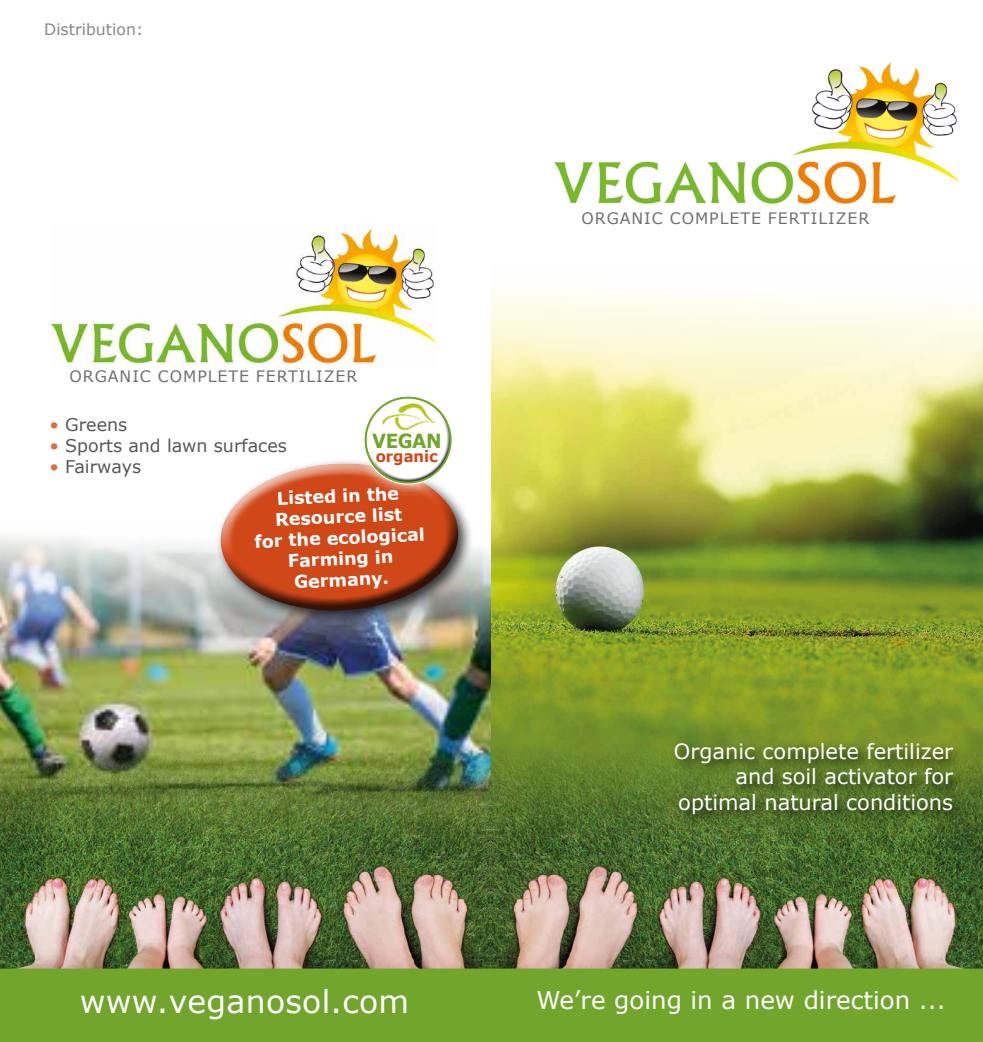
<style>
.page{position:relative;width:983px;height:1042px;background:#fff}
.page>*{position:absolute;margin:0;border:0;box-sizing:border-box;transform-origin:0 0}
.t1{font:31.5px "Verdana";letter-spacing:.01em;color:#fff}
.t2{font:24.5px "Verdana";color:#fff}
.t3{font:21px/25.2px "Verdana";color:#fff;text-align:right}
.t4{font:700 19.43px "Verdana";letter-spacing:-.025em;color:#71a52c;scale:.94 1}
.t5{font:700 17.5px/21px "Verdana";color:#fff;text-align:center}
.t6{font:17.5px "Verdana";color:#575756}
.t7{font:15.75px "Verdana";letter-spacing:.06em;color:#706f6f}
.t8{font:15.75px "Verdana";color:#878787}
.t9{font:700 15.75px "Verdana";color:#d14818;scale:.94 1}
.s1{color:#db6f3d}
</style>
<div class="page">
<img style="left:0;top:537px;width:491px;height:151px">
<img style="left:491px;top:292px;width:491px;height:396px">
<img style="left:0;top:688px;width:982px;height:280px">
<img style="left:554px;top:62px;width:403px;height:148px">
<div style="left:670px;top:739px;width:296px;height:88px;background:#000;opacity:.75"></div>
<img style="left:52px;top:223px;width:383px;height:142px">
<div style="left:0;top:968px;width:982px;height:74px;background:#71a52c"></div>
<div style="left:215px;top:458px;width:258px;height:168px;background:#000;opacity:.75"></div>
<svg style="left:215px;top:458px;width:247px;height:160px;background:#bf6747"></svg>
<svg style="left:350px;top:431px;width:116px;height:67px"></svg>
<div style="left:366px;top:396px;width:81px;height:64px;background:#fff"></div>
<div style="left:367px;top:412px;width:84px;height:70px;background:#000;opacity:.75"></div>
<img style="left:379px;top:397px;width:59px;height:40px">
<p class="t8" style="left:44px;top:19px;width:100px">Distribution:</p>
<p class="t7" style="left:69px;top:365px;width:289px">ORGANIC COMPLETE FERTILIZER</p>
<p class="t6" style="left:49px;top:412px;width:79px"><span class="s1">•</span> Greens</p>
<p class="t6" style="left:49px;top:433px;width:239px"><span class="s1">•</span> Sports and lawn surfaces</p>
<p class="t6" style="left:49px;top:454px;width:93px"><span class="s1">•</span> Fairways</p>
<p class="t4" style="left:372px;top:427px;width:75px">VEGAN</p>
<p class="t9" style="left:375px;top:445px;width:68px">organic</p>
<p class="t5" style="left:252px;top:489px;width:172px;rotate:-3deg">Listed in the<br>Resource list<br>for the ecological<br>Farming in<br>Germany.</p>
<p class="t7" style="left:581px;top:207px;width:289px">ORGANIC COMPLETE FERTILIZER</p>
<p class="t3" style="left:673px;top:738px;width:281px">Organic complete fertilizer and soil activator for optimal natural conditions</p>
<h1 class="t1" style="left:80px;top:979px;width:331px">www.veganosol.com</h1>
<p class="t2" style="left:536px;top:983px;width:411px">We’re going in a new direction ...</p>
</div>
